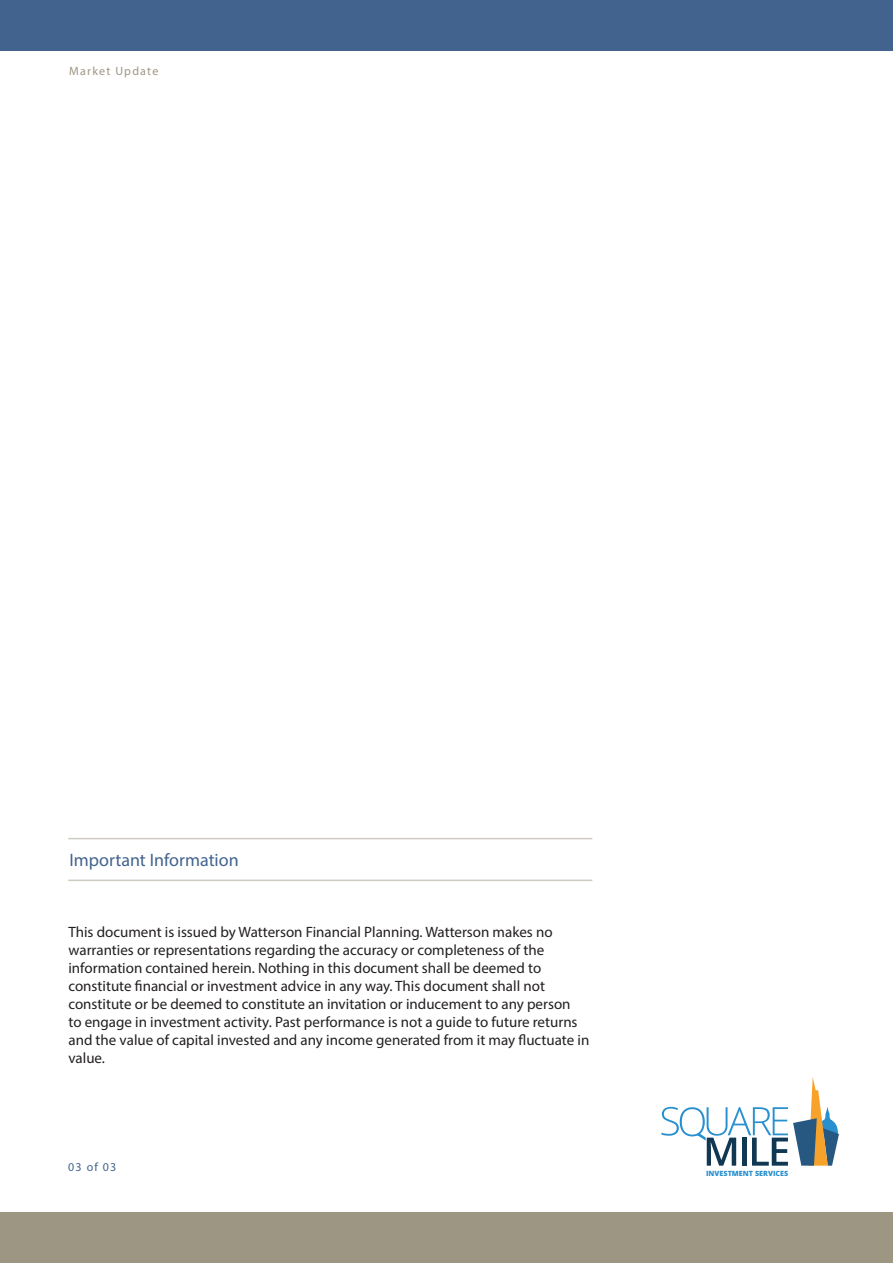
<style>
.page{position:relative;width:893px;height:1263px;background:#fff}
.page>*{position:absolute;margin:0;border:0;box-sizing:border-box;transform-origin:0 0}
.t1{font:18px "Myriad Pro";color:#42638e}
.t2{font:15px/18px "Myriad Pro";color:#231f20}
.t3{font:12px "Myriad Pro";letter-spacing:.1em;color:#9d9683}
.t4{font:12px "Myriad Pro";color:#42638e}
.t5{font:800 7.2px "Open Sans";color:#2890cf}
</style>
<div class="page">
<div style="left:0;top:0;width:893px;height:50px;background:#42638e"></div>
<div style="left:0;top:1213px;width:893px;height:50px;background:#9d9683"></div>
<svg style="left:661px;top:1077px;width:178px;height:89px"></svg>
<hr style="left:68px;top:838px;width:524px;height:1px;background:#9d9683">
<hr style="left:68px;top:879px;width:524px;height:2px;background:#9d9683">
<p class="t3" style="left:69px;top:63px;width:91px">Market Update</p>
<p class="t1" style="left:69px;top:848px;width:171px">Important Information</p>
<p class="t2" style="left:68px;top:922px;width:522px">This document is issued by Watterson Financial Planning. Watterson makes no warranties or representations regarding the accuracy or completeness of the information contained herein. Nothing in this document shall be deemed to constitute financial or investment advice in any way. This document shall not constitute or be deemed to constitute an invitation or inducement to any person<br>to engage in investment activity. Past performance is not a guide to future returns and the value of capital invested and any income generated from it may fluctuate in value.</p>
<p class="t4" style="left:68px;top:1159px;width:50px">03 of 03</p>
<p class="t5" style="left:706px;top:1168px;width:84px">INVESTMENT SERVICES</p>
</div>
